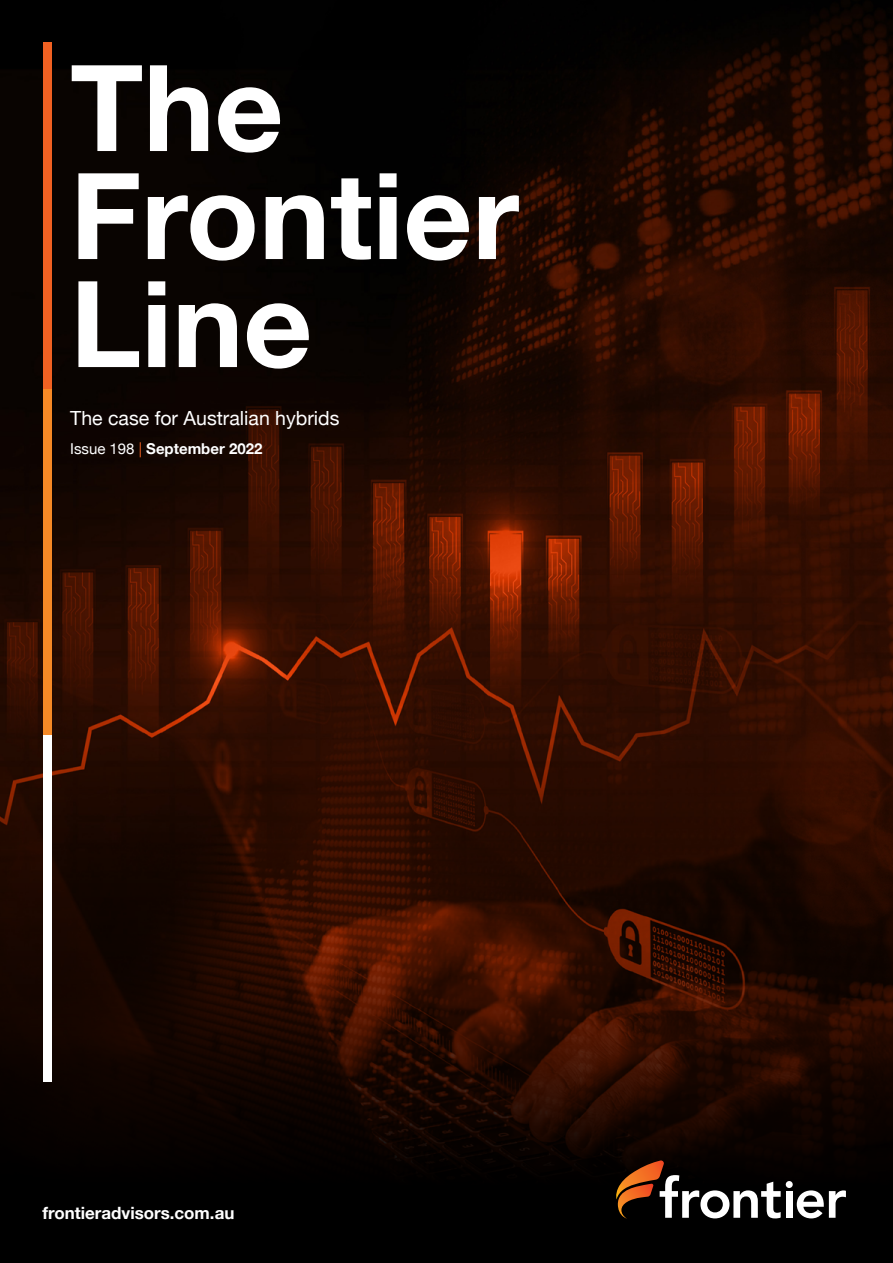
<style>
.page{position:relative;width:893px;height:1263px;background:#fff}
.page>*{position:absolute;margin:0;border:0;box-sizing:border-box;transform-origin:0 0}
.t1{font:700 120px/108px "Helvetica Neue";color:#fff}
.t2{font:19.5px "Helvetica Neue";color:#fff}
.t3{font:700 16.95px "Helvetica Neue";color:#fff}
.t4{font:700 15px "Helvetica Neue";color:#fff}
.s1{font-weight:400}
.s2{font-weight:400;color:#f16122}
</style>
<div class="page">
<img style="left:0;top:0;width:893px;height:762px">
<svg style="left:0;top:762px;width:893px;height:501px;background:#1d0700"></svg>
<svg style="left:615px;top:1160px;width:166px;height:58px"></svg>
<div style="left:786px;top:1191px;width:6px;height:27px;background:#fff"></div>
<svg style="left:797px;top:1190px;width:49px;height:28px"></svg>
<div style="left:786px;top:1181px;width:7px;height:7px;background:#fff;border-radius:50%"></div>
<div style="left:43px;top:389px;width:9px;height:347px;background:#f68926"></div>
<div style="left:43px;top:43px;width:9px;height:346px;background:#f16122"></div>
<div style="left:43px;top:736px;width:9px;height:346px;background:#fff"></div>
<h1 class="t1" style="left:70px;top:57px;width:450px">The<br>Frontier<br>Line</h1>
<p class="t2" style="left:70px;top:404px;width:271px">The case for Australian hybrids</p>
<p class="t4" style="left:70px;top:436px;width:194px"><span class="s1">Issue 198</span> <span class="s2">|</span> September 2022</p>
<p class="t3" style="left:43px;top:1200px;width:193px">frontieradvisors.com.au</p>
</div>
